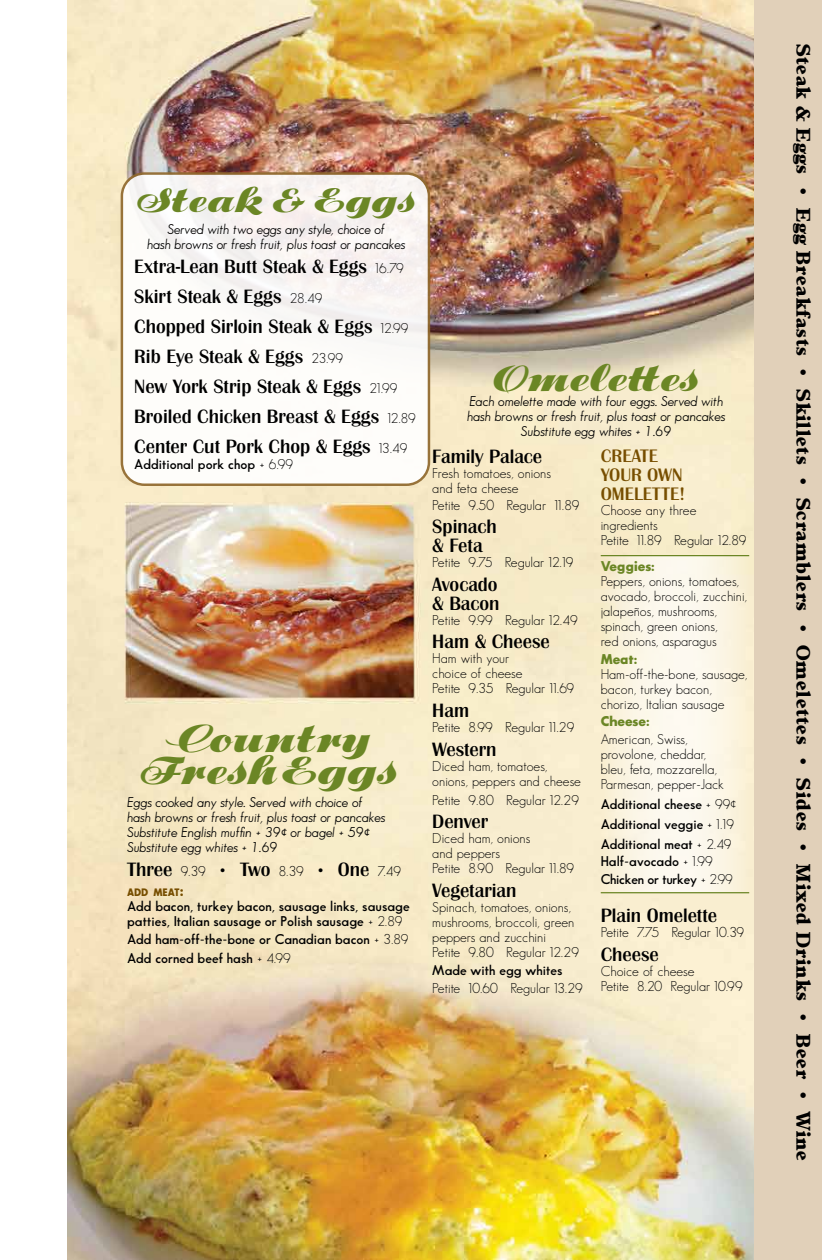
<style>
.page{position:relative;width:822px;height:1260px;background:#fff}
.page>*{position:absolute;margin:0;border:0;box-sizing:border-box;transform-origin:0 0}
.t1{font:40px/32.5px "P22 Klauss Kursiv";color:#6b8625;text-align:center}
.t2{font:37.5px "P22 Klauss Kursiv";color:#6b8625}
.t3{font:35px "P22 Klauss Kursiv";color:#6b8625}
.t4{font:20px/30px "Britannic Medium DTC";color:#000}
.t5{font:18.75px "Agonic Display S Si";letter-spacing:.05em;color:#000}
.t6{font:18.75px/18.8px "Britannic Medium DTC";color:#774e00}
.t7{font:13.75px/15px "Bougan S Si";color:#000}
.t8{font:italic 13.75px/15px "Bougan Book S Si";color:#000;text-align:center}
.t9{font:600 13.75px/20px "Bougan S Si";color:#000}
.t10{font:600 13.75px/17.5px "Bougan S Si";letter-spacing:-.02em;color:#000}
.t11{font:700 13.75px "Bougan Black S Si";color:#6b8625}
.t12{font:700 10.5px "Bougan Black S Si";color:#774e00}
.s1{font-family:"Bougan S Si";font-size:13.75px}
.s2{font-weight:400}
.s3{font-size:15px}
</style>
<div class="page">
<img style="left:68px;top:0;width:686px;height:1260px">
<svg style="left:600px;top:556px;width:149px;height:336px;fill:#fcf6e8"></svg>
<hr style="left:600px;top:555px;width:149px;height:1px;background:#6b8625">
<hr style="left:600px;top:892px;width:149px;height:1px;background:#6b8625">
<div style="left:122px;top:174px;width:307px;height:311px;background:#fff;border-radius:22px"></div>
<div style="left:121px;top:172px;width:309px;height:314px;border:2px solid #90692e;border-radius:22px"></div>
<div style="left:754px;top:0;width:67px;height:1260px;background:#e1d0b9"></div>
<h3 class="t3" style="left:137px;top:179px;width:280px">Steak &amp; Eggs</h3>
<p class="t8" style="left:147px;top:222px;width:260px">Served with two eggs any style, choice of<br>hash browns or fresh fruit, plus toast or pancakes</p>
<h3 class="t4" style="left:134px;top:251px;width:283px">Extra-Lean Butt Steak &amp; Eggs <span class="s1">16.79<br></span>Skirt Steak &amp; Eggs <span class="s1">28.49<br></span>Chopped Sirloin Steak &amp; Eggs <span class="s1">12.99<br></span>Rib Eye Steak &amp; Eggs <span class="s1">23.99<br></span>New York Strip Steak &amp; Eggs <span class="s1">21.99<br></span>Broiled Chicken Breast &amp; Eggs <span class="s1">12.89<br></span>Center Cut Pork Chop &amp; Eggs <span class="s1">13.49</span></h3>
<p class="t9" style="left:134px;top:454px;width:160px">Additional pork chop <span class="s2">+ 6.99</span></p>
<h3 class="t4" style="left:432px;top:442px;width:111px">Family Palace</h3>
<h2 class="t2" style="left:493px;top:355px;width:207px">Omelettes</h2>
<p class="t8" style="left:467px;top:393px;width:260px">Each omelette made with four eggs. Served with hash browns or fresh fruit, plus toast or pancakes<br>Substitute egg whites + 1.69</p>
<h3 class="t6" style="left:600px;top:447px;width:86px">CREATE<br>YOUR OWN<br>OMELETTE!</h3>
<p class="t7" style="left:600px;top:502px;width:147px">Choose any three ingredients<br>Petite 11.89 Regular 12.89</p>
<p class="t11" style="left:600px;top:559px;width:55px">Veggies:</p>
<p class="t7" style="left:600px;top:574px;width:148px">Peppers, onions, tomatoes, avocado, broccoli, zucchini, jalapeños, mushrooms, spinach, green onions,<br>red onions, asparagus</p>
<p class="t11" style="left:600px;top:651px;width:38px">Meat:</p>
<p class="t7" style="left:600px;top:666px;width:148px">Ham-off-the-bone, sausage, bacon, turkey bacon, chorizo, Italian sausage</p>
<p class="t11" style="left:600px;top:714px;width:50px">Cheese:</p>
<p class="t7" style="left:600px;top:731px;width:125px">American, Swiss, provolone, cheddar, bleu, feta, mozzarella,<br>Parmesan, pepper-Jack</p>
<p class="t9" style="left:600px;top:794px;width:137px">Additional cheese <span class="s2">+ 99¢<br></span>Additional veggie <span class="s2">+ 1.19<br></span>Additional meat <span class="s2">+ 2.49</span></p>
<p class="t10" style="left:600px;top:852px;width:133px">Half-avocado <span class="s2">+ 1.99<br></span>Chicken or turkey <span class="s2">+ 2.99</span></p>
<h3 class="t4" style="left:600px;top:901px;width:118px">Plain Omelette</h3>
<p class="t7" style="left:600px;top:925px;width:145px">Petite 7.75 Regular 10.39</p>
<h3 class="t4" style="left:600px;top:939px;width:60px">Cheese</h3>
<p class="t7" style="left:600px;top:964px;width:143px">Choice of cheese<br>Petite 8.20 Regular 10.99</p>
<p class="t7" style="left:432px;top:466px;width:120px">Fresh tomatoes, onions and feta cheese</p>
<p class="t7" style="left:432px;top:497px;width:148px">Petite 9.50 Regular 11.89</p>
<h3 class="t4" style="left:432px;top:517px;width:66px;line-height:18.8px">Spinach &amp; Feta</h3>
<p class="t7" style="left:432px;top:555px;width:143px">Petite 9.75 Regular 12.19</p>
<h3 class="t4" style="left:432px;top:575px;width:69px;line-height:18.8px">Avocado &amp; Bacon</h3>
<p class="t7" style="left:432px;top:612px;width:147px">Petite 9.99 Regular 12.49</p>
<h3 class="t4" style="left:432px;top:627px;width:119px">Ham &amp; Cheese</h3>
<p class="t7" style="left:432px;top:651px;width:143px">Ham with your<br>choice of cheese<br>Petite 9.35 Regular 11.69</p>
<h3 class="t4" style="left:432px;top:695px;width:38px">Ham</h3>
<p class="t7" style="left:432px;top:720px;width:143px">Petite 8.99 Regular 11.29</p>
<h3 class="t4" style="left:432px;top:734px;width:66px">Western</h3>
<p class="t7" style="left:432px;top:758px;width:150px">Diced ham, tomatoes, onions, peppers and cheese</p>
<p class="t7" style="left:432px;top:792px;width:148px">Petite 9.80 Regular 12.29</p>
<h3 class="t4" style="left:432px;top:807px;width:57px">Denver</h3>
<p class="t7" style="left:432px;top:831px;width:143px">Diced ham, onions<br>and peppers<br>Petite 8.90 Regular 11.89</p>
<h3 class="t4" style="left:432px;top:875px;width:86px">Vegetarian</h3>
<p class="t7" style="left:432px;top:900px;width:148px">Spinach, tomatoes, onions, mushrooms, broccoli, green peppers and zucchini<br>Petite 9.80 Regular 12.29</p>
<p class="t9" style="left:432px;top:960px;width:132px">Made with egg whites</p>
<p class="t7" style="left:432px;top:981px;width:152px">Petite 10.60 Regular 13.29</p>
<h1 class="t1" style="left:140px;top:725px;width:258px">Country<br>Fresh Eggs</h1>
<p class="t8" style="left:127px;top:794px;width:260px;text-align:left">Eggs cooked any style. Served with choice of hash browns or fresh fruit, plus toast or pancakes Substitute English muffin + 39¢ or bagel + 59¢ Substitute egg whites + 1.69</p>
<h3 class="t4" style="left:127px;top:854px;width:275px">Three <span class="s1">9.39</span> • Two <span class="s1">8.39</span> • One <span class="s1">7.49</span></h3>
<p class="t12" style="left:127px;top:886px;width:58px">ADD MEAT<span class="s3">:</span></p>
<p class="t9" style="left:127px;top:898px;width:284px;line-height:15px">Add bacon, turkey bacon, sausage links, sausage patties, Italian sausage or Polish sausage <span class="s2">+ 2.89</span></p>
<p class="t9" style="left:127px;top:930px;width:283px;line-height:18.8px">Add ham-off-the-bone or Canadian bacon <span class="s2">+ 3.89<br></span>Add corned beef hash <span class="s2">+ 4.99</span></p>
<h3 class="t5" style="left:812px;top:44px;width:1119px;rotate:90deg">Steak &amp; Eggs • Egg Breakfasts • Skillets • Scramblers • Omelettes • Sides • Mixed Drinks • Beer • Wine</h3>
</div>
